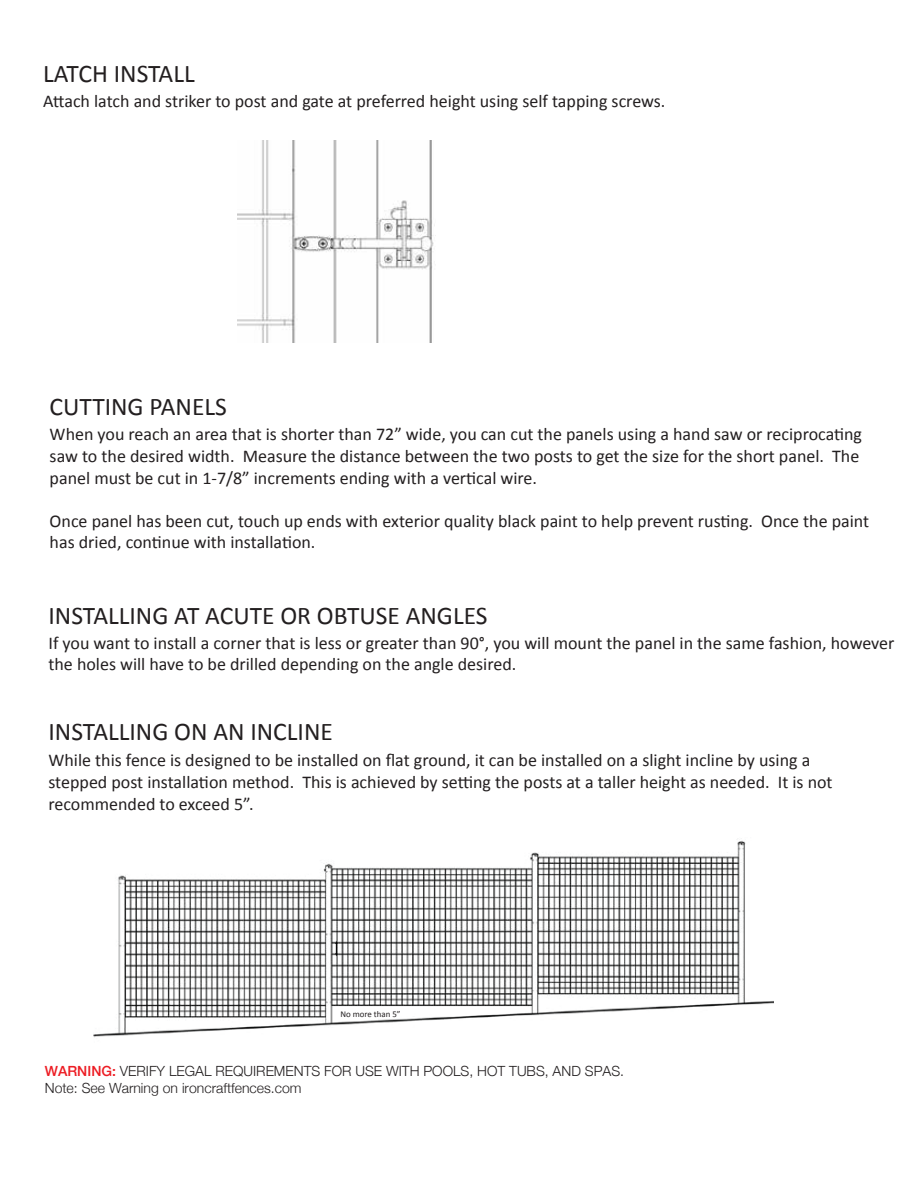
<style>
.page{position:relative;width:918px;height:1188px;background:#fff}
.page>*{position:absolute;margin:0;border:0;box-sizing:border-box;transform-origin:0 0}
.t1{font:25.5px "Calibri";color:#231f20}
.t2{font:18px/21.6px "Calibri";color:#231f20}
.t3{font:300 14.1px/16.8px "Helvetica Neue";color:#231f20}
.t4{font:8.85px "Calibri";color:#231f20}
.s1{font-weight:500;color:#ed1d24}
</style>
<div class="page">
<img style="left:237px;top:141px;width:199px;height:202px">
<img style="left:94px;top:841px;width:679px;height:197px">
<svg style="left:335px;top:941px;width:2px;height:16px"></svg>
<h1 class="t1" style="left:43px;top:58px;width:153px">LATCH INSTALL</h1>
<p class="t2" style="left:43px;top:91px;width:624px">Attach latch and striker to post and gate at preferred height using self tapping screws.</p>
<h1 class="t1" style="left:50px;top:390px;width:179px">CUTTING PANELS</h1>
<p class="t2" style="left:50px;top:424px;width:814px">When you reach an area that is shorter than 72” wide, you can cut the panels using a hand saw or reciprocating saw to the desired width. Measure the distance between the two posts to get the size for the short panel. The panel must be cut in 1-7/8” increments ending with a vertical wire.</p>
<p class="t2" style="left:50px;top:510px;width:821px">Once panel has been cut, touch up ends with exterior quality black paint to help prevent rusting. Once the paint has dried, continue with installation.</p>
<h1 class="t1" style="left:48px;top:599px;width:441px">INSTALLING AT ACUTE OR OBTUSE ANGLES</h1>
<p class="t2" style="left:48px;top:632px;width:847px">If you want to install a corner that is less or greater than 90°, you will mount the panel in the same fashion, however the holes will have to be drilled depending on the angle desired.</p>
<h1 class="t1" style="left:48px;top:716px;width:286px">INSTALLING ON AN INCLINE</h1>
<p class="t2" style="left:48px;top:750px;width:786px">While this fence is designed to be installed on flat ground, it can be installed on a slight incline by using a stepped post installation method. This is achieved by setting the posts at a taller height as needed. It is not recommended to exceed 5”.</p>
<p class="t4" style="left:340px;top:1008px;width:62px">No more than 5”</p>
<p class="t3" style="left:45px;top:1062px;width:581px"><span class="s1">WARNING:</span> VERIFY LEGAL REQUIREMENTS FOR USE WITH POOLS, HOT TUBS, AND SPAS.<br>Note: See Warning on ironcraftfences.com</p>
</div>
